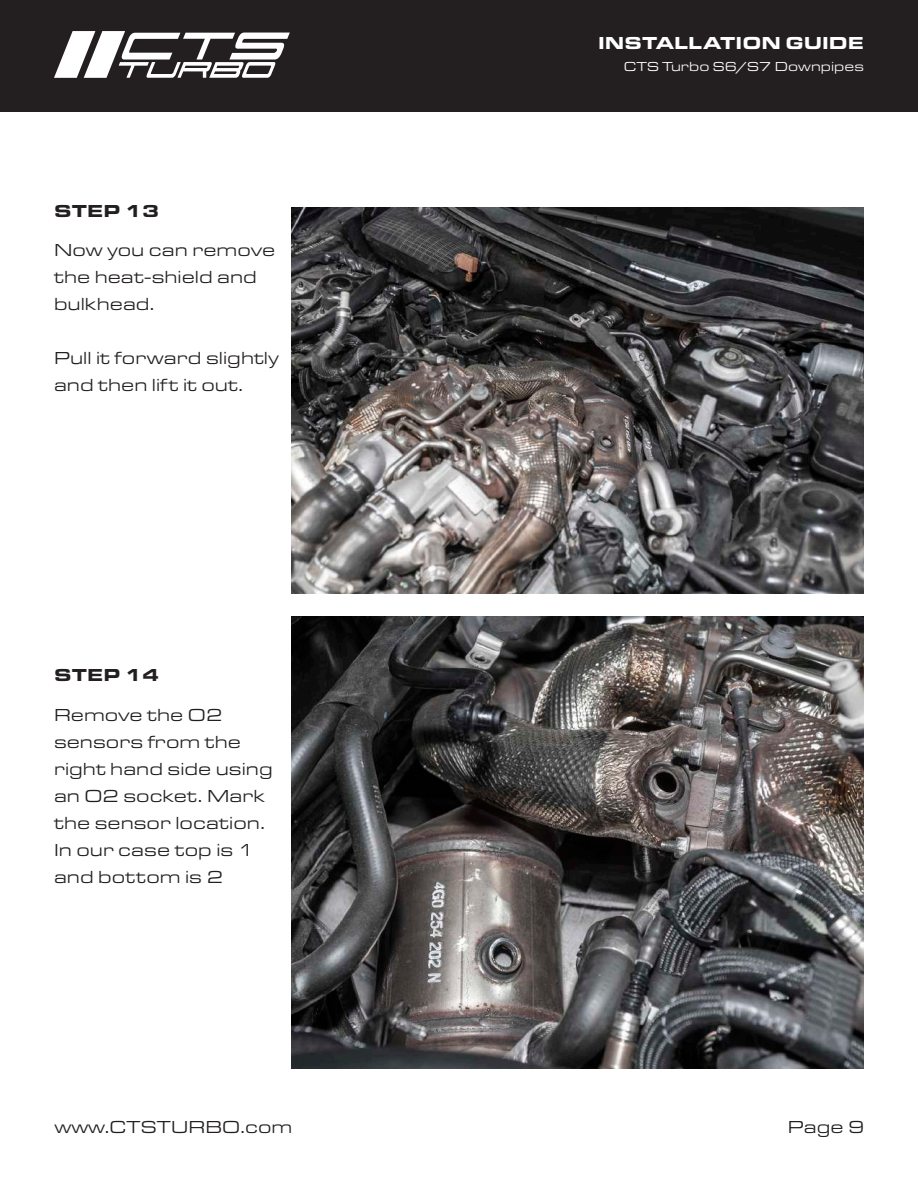
<style>
.page{position:relative;width:918px;height:1188px;background:#fff}
.page>*{position:absolute;margin:0;border:0;box-sizing:border-box;transform-origin:0 0}
.t1{font:18px/27px "Eurostile Ext";color:#231f20}
.t2{font:900 18px "Eurostile Ext";color:#fff}
.t3{font:900 18px "Eurostile Ext";letter-spacing:.005em;color:#231f20}
.t4{font:13.5px "Eurostile Ext";color:#fff}
</style>
<div class="page">
<div style="left:1px;top:0;width:917px;height:112px;background:#231f20"></div>
<svg style="left:54px;top:31px;width:236px;height:47px"></svg>
<img style="left:292px;top:208px;width:572px;height:386px">
<img style="left:292px;top:617px;width:572px;height:451px">
<p class="t2" style="left:598px;top:29px;width:267px">INSTALLATION GUIDE</p>
<p class="t3" style="left:54px;top:197px;width:107px">STEP 13</p>
<p class="t1" style="left:54px;top:236px;width:223px">Now you can remove the heat-shield and bulkhead.</p>
<p class="t1" style="left:54px;top:344px;width:226px">Pull it forward slightly and then lift it out.</p>
<p class="t3" style="left:54px;top:661px;width:107px">STEP 14</p>
<p class="t1" style="left:54px;top:701px;width:220px">Remove the O2 sensors from the right hand side using an O2 socket. Mark the sensor location.<br>In our case top is 1 and bottom is 2</p>
<p class="t4" style="left:624px;top:58px;width:242px">CTS Turbo S6/S7 Downpipes</p>
<p class="t1" style="left:54px;top:1113px;width:240px">www.CTSTURBO.com</p>
<p class="t1" style="left:788px;top:1113px;width:78px">Page 9</p>
</div>
